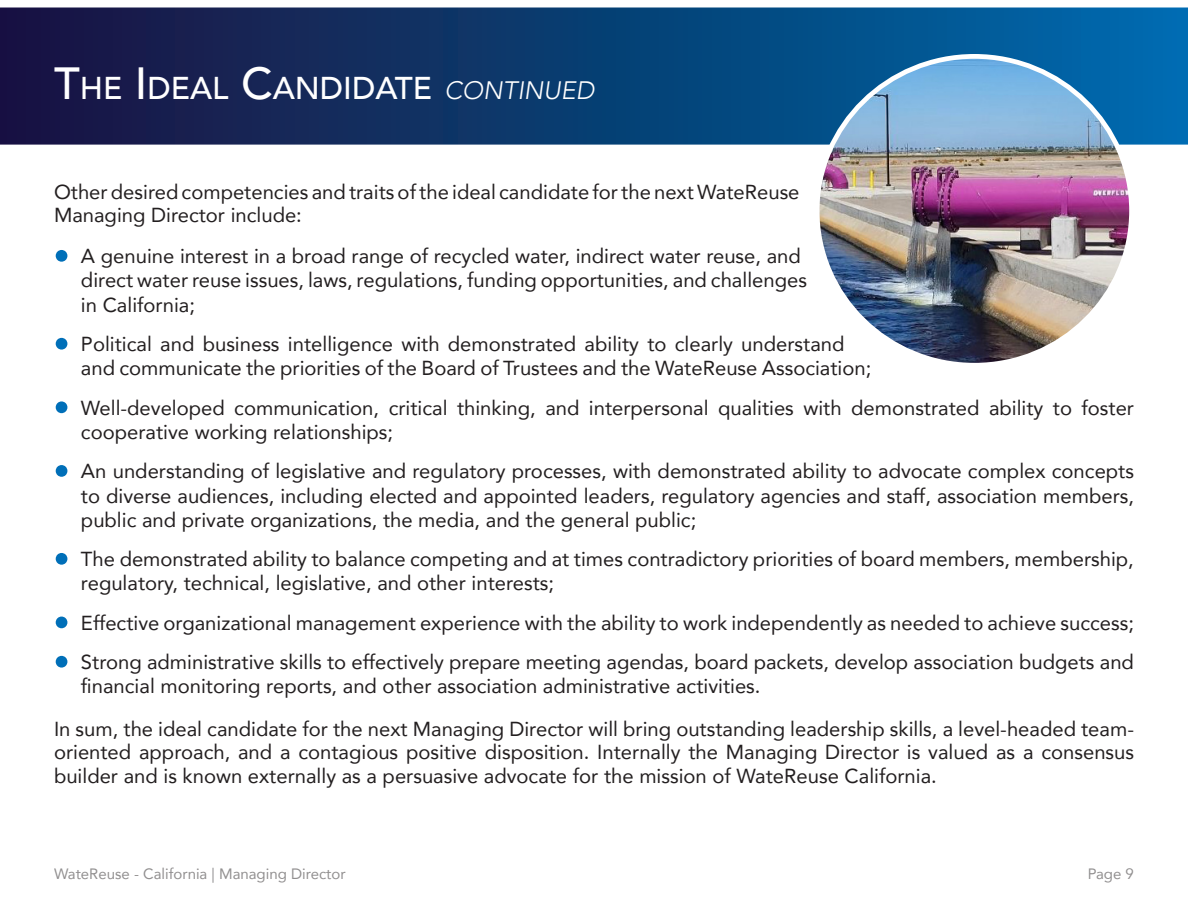
<style>
.page{position:relative;width:1188px;height:918px;background:#fff}
.page>*{position:absolute;margin:0;border:0;box-sizing:border-box;transform-origin:0 0}
.RA_Major_Heading_White{font:500 31.5px "Avenir";color:#fff}
.t1{font:20.25px/24.3px "Avenir";color:#231f20}
.t2{font:15px "Avenir";color:#231f20}
.s1{font-size:45px}
.s2{font-weight:300;font-style:italic;font-size:25.2px}
</style>
<div class="page">
<svg style="left:0;top:7px;width:1188px;height:138px;background:#0e396d"></svg>
<img style="left:817px;top:56px;width:315px;height:306px">
<p class="RA_Major_Heading_White" style="left:54px;top:61px;width:542px"><span class="s1">T</span>HE <span class="s1">I</span> DEAL <span class="s1">C</span>ANDIDATE <span class="s2">CONTINUED</span></p>
<p class="t1" style="left:54px;top:180px;width:747px;line-height:23.2px">Other desired competencies and traits of the ideal candidate for the next WateReuse<br>Managing Director include:</p>
<p class="t1" style="left:81px;top:243px;width:728px">A genuine interest in a broad range of recycled water, indirect water reuse, and direct water reuse issues, laws, regulations, funding opportunities, and challenges in California;</p>
<p class="t1" style="left:81px;top:331px;width:792px">Political and business intelligence with demonstrated ability to clearly understand and communicate the priorities of the Board of Trustees and the WateReuse Association;</p>
<p class="t1" style="left:81px;top:395px;width:1055px">Well-developed communication, critical thinking, and interpersonal qualities with demonstrated ability to foster cooperative working relationships;</p>
<p class="t1" style="left:81px;top:458px;width:1055px;text-align:justify">An understanding of legislative and regulatory processes, with demonstrated ability to advocate complex concepts to diverse audiences, including elected and appointed leaders, regulatory agencies and staff, association members, public and private organizations, the media, and the general public;</p>
<p class="t1" style="left:81px;top:546px;width:1054px">The demonstrated ability to balance competing and at times contradictory priorities of board members, membership, regulatory, technical, legislative, and other interests;</p>
<p class="t1" style="left:81px;top:610px;width:1055px">Effective organizational management experience with the ability to work independently as needed to achieve success;</p>
<p class="t1" style="left:81px;top:649px;width:1055px">Strong administrative skills to effectively prepare meeting agendas, board packets, develop association budgets and financial monitoring reports, and other association administrative activities.</p>
<p class="t1" style="left:54px;top:717px;width:1082px;line-height:23.2px;text-align:justify">In sum, the ideal candidate for the next Managing Director will bring outstanding leadership skills, a level-headed team&shy;oriented approach, and a contagious positive disposition. Internally the Managing Director is valued as a consensus builder and is known externally as a persuasive advocate for the mission of WateReuse California.</p>
<p class="t2" style="left:54px;top:862px;width:293px">WateReuse - California | Managing Director</p>
<p class="t2" style="left:1087px;top:862px;width:48px">Page 9</p>
</div>
